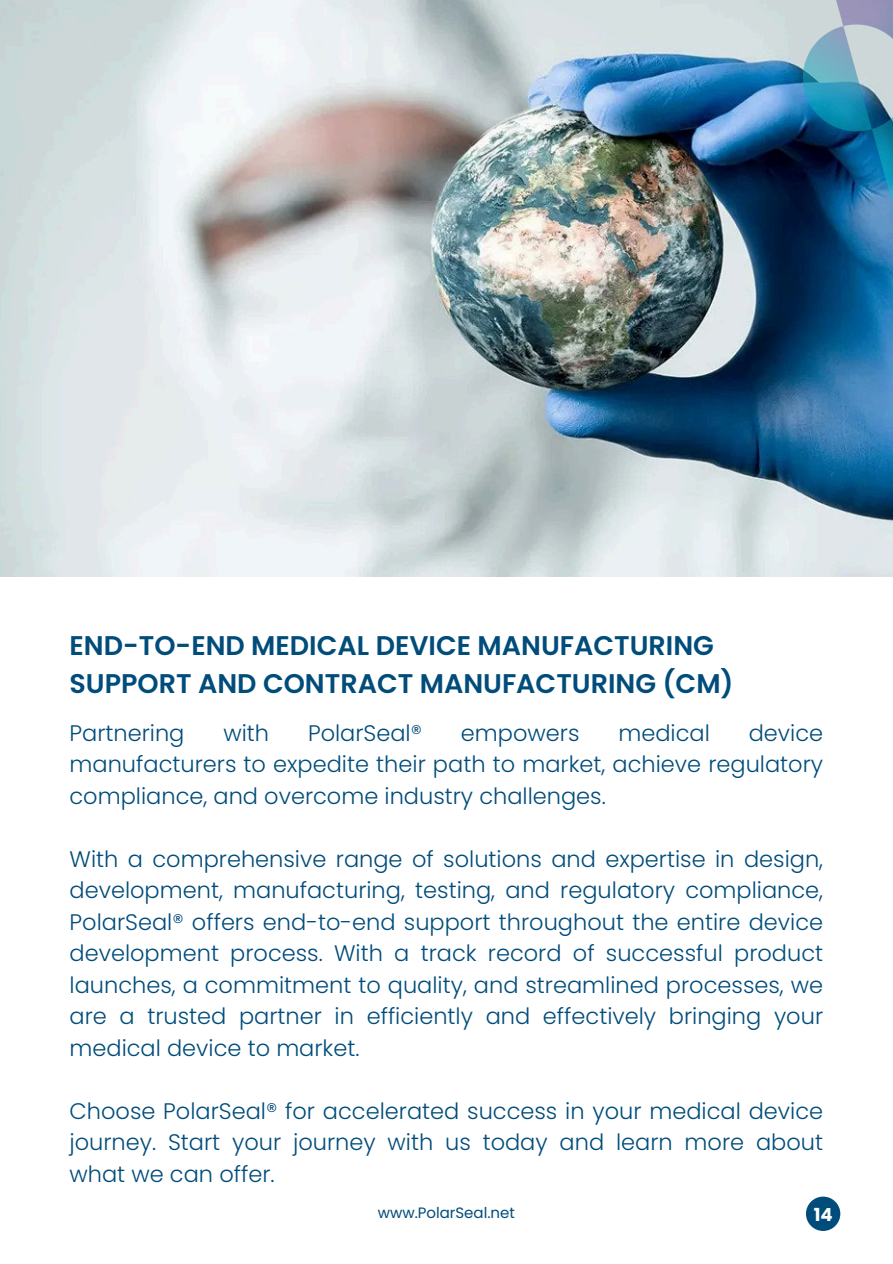
<style>
.page{position:relative;width:893px;height:1264px;background:#fff}
.page>*{position:absolute;margin:0;border:0;box-sizing:border-box;transform-origin:0 0}
.t1{font:600 27px/37px "Poppins";color:#004c7a}
.t2{font:300 22.5px/31.5px "Poppins";color:#004c7a;text-align:justify}
.t3{font:700 18px "Poppins";color:#fff}
.t4{font:15px "Poppins";color:#004c7a}
</style>
<div class="page">
<img style="left:0;top:0;width:892px;height:577px">
<img style="left:716px;top:0;width:176px;height:253px">
<div style="left:805px;top:1196px;width:35px;height:34px;background:#004c7a;border-radius:50%"></div>
<p class="t1" style="left:69px;top:627px;width:665px">END-TO-END MEDICAL DEVICE MANUFACTURING<br>SUPPORT AND CONTRACT MANUFACTURING (CM)</p>
<p class="t2" style="left:69px;top:717px;width:116px">Partnering</p>
<p class="t2" style="left:223px;top:717px;width:47px">with</p>
<p class="t2" style="left:308px;top:717px;width:116px">PolarSeal®</p>
<p class="t2" style="left:461px;top:717px;width:120px">empowers</p>
<p class="t2" style="left:618px;top:717px;width:93px">medical</p>
<p class="t2" style="left:69px;top:717px;width:755px;text-indent:679px">device manufacturers to expedite their path to market, achieve regulatory compliance, and overcome industry challenges.</p>
<p class="t2" style="left:69px;top:843px;width:755px">With a comprehensive range of solutions and expertise in design, development, manufacturing, testing, and regulatory compliance, PolarSeal® offers end-to-end support throughout the entire device development process. With a track record of successful product launches, a commitment to quality, and streamlined processes, we are a trusted partner in efficiently and effectively bringing your medical device to market.</p>
<p class="t2" style="left:69px;top:1094px;width:755px">Choose PolarSeal® for accelerated success in your medical device journey. Start your journey with us today and learn more about what we can offer.</p>
<p class="t4" style="left:378px;top:1204px;width:139px">www.PolarSeal.net</p>
<p class="t3" style="left:813px;top:1204px;width:20px">14</p>
</div>
